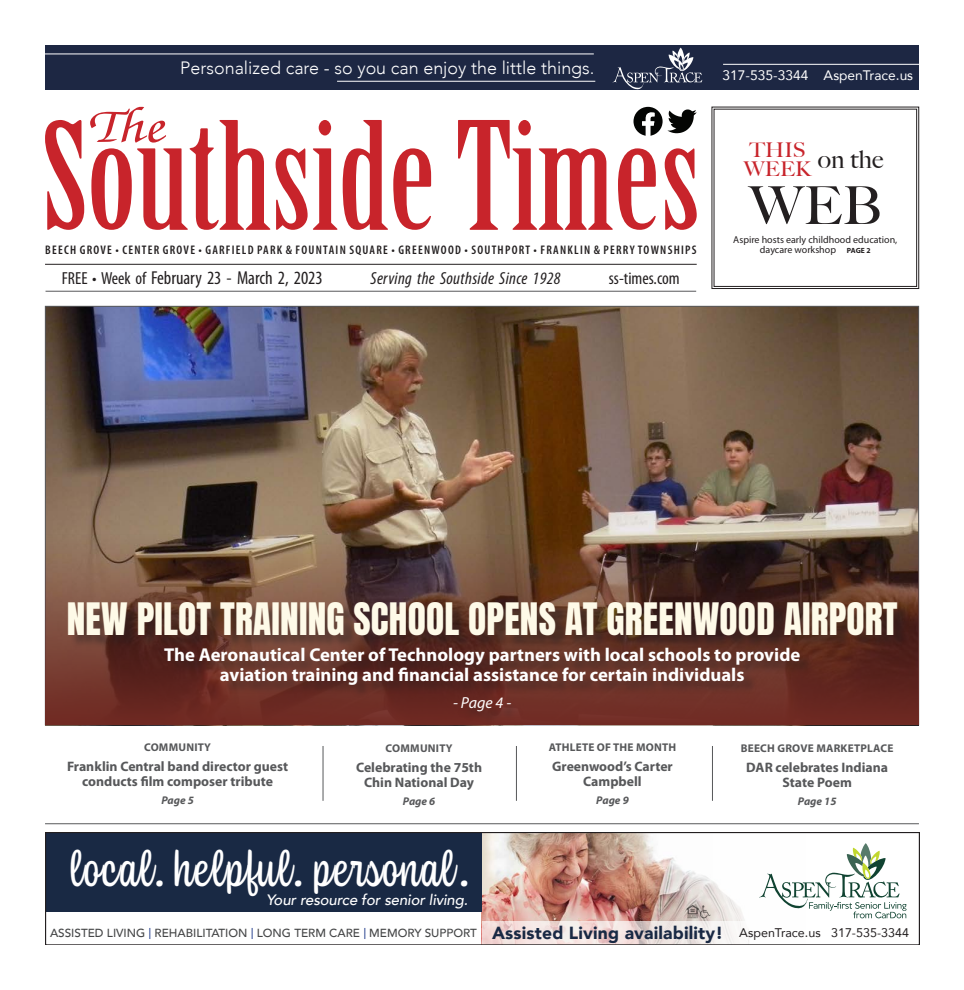
<style>
.page{position:relative;width:964px;height:990px;background:#fff}
.page>*{position:absolute;margin:0;border:0;box-sizing:border-box;transform-origin:0 0}
.Headline_-_24pt{font:500 52.25px "Big Caslon";color:#231f20;scale:1.04 1}
.t1{font:49.38px "Coniferous";letter-spacing:.03em;color:#fff}
.Headline_-_20pt{font:37.38px "Anton";letter-spacing:.005em;color:#fefae8}
.Headline_-_24pt-2{font:500 24.88px "Big Caslon";color:#231f20;scale:1.04 1}
.Headline_-_24pt-3{font:500 20.38px/19.5px "Big Caslon";color:#c8242b;scale:1.04 1}
.t2{font:condensed 18.75px "Myriad Pro";color:#231f20}
.Headline_-_14pt{font:700 18.62px/20px "Myriad Pro";color:#fff;text-align:center}
.t3{font:300 17.88px "Avenir";color:#fff}
.t4{font:italic condensed 17.5px "Myriad Pro";letter-spacing:.02em;color:#231f20}
.t5{font:900 17.5px "Avenir";letter-spacing:.01em;color:#192944}
.t6{font:condensed 17.5px "Myriad Pro";color:#231f20}
.Headline_-_14pt-2{font:italic 16px "Myriad Pro";color:#fff}
.t7{font:italic 500 15px "Avenir";letter-spacing:-.01em;color:#fff}
.Briefs{font:700 13.75px/15px "Myriad Pro";color:#57585a;text-align:center}
.t8{font:13.75px "Avenir";color:#fff}
.t9{font:600 condensed 12.5px "Myriad Pro";letter-spacing:.1em;color:#231f20}
.t10{font:12.5px "Avenir";color:#231f20}
.t11{font:500 11.75px "Avenir";color:#454647}
.Briefs-2{font:700 11.25px "Myriad Pro";letter-spacing:.02em;color:#57585a}
.Briefs-3{font:italic 700 11.25px "Myriad Pro";color:#57585a}
.Briefs-4{font:10px/10.6px "Myriad Pro";color:#231f20;text-align:center}
.s1{font-size:17.5px}
.s2{font-weight:700;font-size:7.5px}
.s3{font-family:"Lato";color:#253f8e}
</style>
<div class="page">
<svg style="left:45px;top:120px;width:39px;height:110px"></svg>
<svg style="left:313px;top:120px;width:118px;height:110px"></svg>
<svg style="left:90px;top:107px;width:217px;height:123px"></svg>
<svg style="left:458px;top:107px;width:238px;height:123px"></svg>
<img style="left:47px;top:308px;width:869px;height:227px">
<hr style="left:516px;top:746px;width:1px;height:55px;background:#57585a">
<hr style="left:711px;top:746px;width:1px;height:55px;background:#57585a">
<hr style="left:322px;top:746px;width:1px;height:55px;background:#57585a">
<hr style="left:45px;top:823px;width:873px;height:1px;background:#57585a">
<hr style="left:45px;top:291px;width:650px;height:1px;background:#57585a">
<hr style="left:45px;top:264px;width:651px;height:1px;background:#231f20">
<svg style="left:711px;top:107px;width:207px;height:182px"></svg>
<div style="left:45px;top:45px;width:873px;height:45px;background:#1d2743"></div>
<svg style="left:612px;top:48px;width:90px;height:42px"></svg>
<hr style="left:337px;top:81px;width:258px;height:1px;background:#fff">
<hr style="left:45px;top:54px;width:548px;height:1px;background:#fff">
<hr style="left:722px;top:64px;width:196px;height:1px;background:#fff">
<img style="left:481px;top:834px;width:268px;height:109px">
<svg style="left:482px;top:922px;width:265px;height:21px"></svg>
<svg style="left:759px;top:843px;width:147px;height:75px"></svg>
<img style="left:686px;top:905px;width:24px;height:14px">
<div style="left:45px;top:832px;width:437px;height:80px;background:#192944"></div>
<div style="left:45px;top:832px;width:873px;height:113px;border:1px solid #231f20"></div>
<img style="left:45px;top:535px;width:873px;height:190px">
<div style="left:70px;top:604px;width:840px;height:122px;background:#231f20;opacity:.45"></div>
<p class="t3" style="left:180px;top:57px;width:415px">Personalized care - so you can enjoy the little things.</p>
<p class="t9" style="left:45px;top:243px;width:652px">BEECH GROVE • CENTER GROVE • GARFIELD PARK &amp; FOUNTAIN SQUARE • GREENWOOD • SOUTHPORT • FRANKLIN &amp; PERRY TOWNSHIPS</p>
<p class="t2" style="left:62px;top:266px;width:262px"><span class="s1">FREE • Week of</span> February 23 - March 2, 2023</p>
<p class="t4" style="left:370px;top:267px;width:191px">Serving the Southside Since 1928</p>
<p class="t6" style="left:608px;top:267px;width:72px">ss-times.com</p>
<p class="t8" style="left:722px;top:65px;width:192px">317-535-3344 AspenTrace.us</p>
<p class="Headline_-_24pt-3" style="left:743px;top:140px;width:66px">THIS<br>WEEK</p>
<p class="Headline_-_24pt-2" style="left:817px;top:145px;width:64px">on the</p>
<p class="Headline_-_24pt" style="left:749px;top:175px;width:130px">WEB</p>
<p class="Briefs-4" style="left:733px;top:234px;width:165px">Aspire hosts early childhood education, daycare workshop <span class="s2">PAGE 2</span></p>
<p class="Headline_-_20pt" style="left:67px;top:600px;width:832px">NEW PILOT TRAINING SCHOOL OPENS AT GREENWOOD AIRPORT</p>
<p class="Headline_-_14pt" style="left:164px;top:644px;width:637px">The Aeronautical Center of Technology partners with local schools to provide aviation training and financial assistance for certain individuals</p>
<p class="Headline_-_14pt-2" style="left:453px;top:693px;width:60px">- Page 4 -</p>
<p class="Briefs-2" style="left:144px;top:740px;width:68px">COMMUNITY</p>
<p class="Briefs" style="left:67px;top:758px;width:222px">Franklin Central band director guest conducts film composer tribute</p>
<p class="Briefs-3" style="left:161px;top:793px;width:34px">Page 5</p>
<p class="Briefs-2" style="left:385px;top:741px;width:68px">COMMUNITY</p>
<p class="Briefs" style="left:356px;top:759px;width:127px">Celebrating the 75th<br>Chin National Day</p>
<p class="Briefs-3" style="left:402px;top:794px;width:34px">Page 6</p>
<p class="t1" style="left:71px;top:836px;width:399px">local. helpful. personal.</p>
<p class="t7" style="left:266px;top:891px;width:203px">Your resource for senior living.</p>
<p class="Briefs-2" style="left:548px;top:740px;width:129px">ATHLETE OF THE MONTH</p>
<p class="Briefs" style="left:552px;top:758px;width:122px">Greenwood’s Carter<br>Campbell</p>
<p class="Briefs-3" style="left:596px;top:793px;width:34px">Page 9</p>
<p class="Briefs-2" style="left:740px;top:741px;width:154px">BEECH GROVE MARKETPLACE</p>
<p class="Briefs" style="left:746px;top:759px;width:143px">DAR celebrates Indiana<br>State Poem</p>
<p class="Briefs-3" style="left:797px;top:794px;width:40px">Page 15</p>
<p class="t5" style="left:492px;top:918px;width:232px">Assisted Living availability!</p>
<p class="t11" style="left:50px;top:923px;width:428px">ASSISTED LIVING <span class="s3">|</span> REHABILITATION <span class="s3">|</span> LONG TERM CARE <span class="s3">|</span> MEMORY SUPPORT</p>
<p class="t10" style="left:739px;top:923px;width:171px">AspenTrace.us 317-535-3344</p>
</div>
